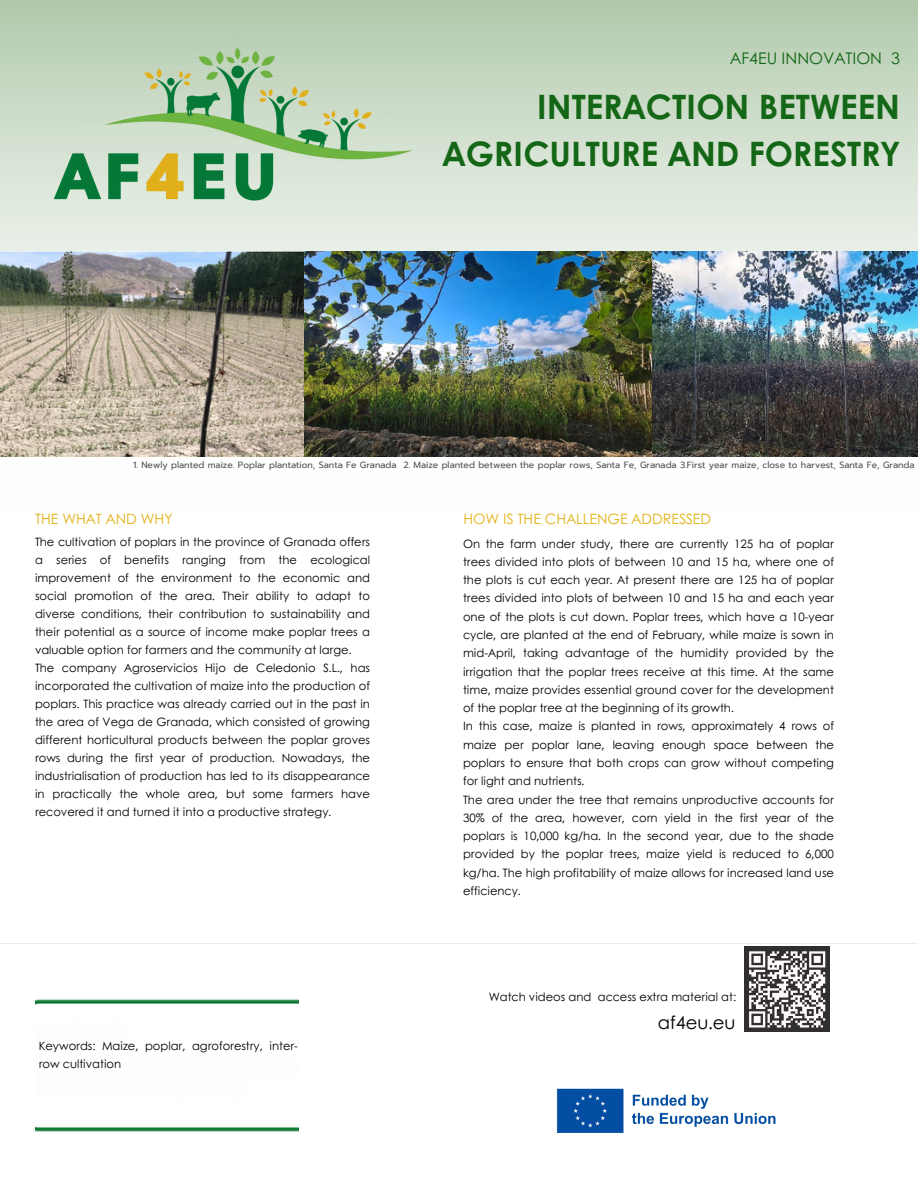
<style>
.page{position:relative;width:918px;height:1188px;background:#fff}
.page>*{position:absolute;margin:0;border:0;box-sizing:border-box;transform-origin:0 0}
.t1{font:700 33.6px/46.2px "Century Gothic";color:#146716;text-align:right}
.t2{font:18px "Century Gothic";color:#000}
.t3{font:16.05px "Century Gothic";color:#146716}
.t4{font:14.25px "Century Gothic";color:#e2b31b}
.t5{font:11.55px/18.3px "Century Gothic";color:#000}
.t6{font:9px "Prompt";color:#545454}
</style>
<div class="page">
<svg style="left:0;top:0;width:918px;height:251px;background:#cedcca"></svg>
<img style="left:9px;top:38px;width:415px;height:185px">
<img style="left:35px;top:999px;width:263px;height:133px">
<img style="left:556px;top:1088px;width:220px;height:45px">
<img style="left:0;top:251px;width:918px;height:206px">
<div style="left:744px;top:947px;width:86px;height:85px;background:#302e2e"></div>
<svg style="left:749px;top:951px;width:77px;height:77px"></svg>
<p class="t3" style="left:730px;top:46px;width:171px">AF4EU INNOVATION 3</p>
<p class="t1" style="left:443px;top:83px;width:459px">INTERACTION BETWEEN<br>AGRICULTURE AND FORESTRY</p>
<h4 class="t6" style="left:133px;top:458px;width:783px">1. Newly planted maize. Poplar plantation, Santa Fe Granada 2. Maize planted between the poplar rows, Santa Fe, Granada 3.First year maize, close to harvest, Santa Fe, Granda</h4>
<p class="t4" style="left:35px;top:508px;width:139px">THE WHAT AND WHY</p>
<p class="t4" style="left:463px;top:508px;width:249px">HOW IS THE CHALLENGE ADDRESSED</p>
<h4 class="t5" style="left:35px;top:533px;width:337px">The cultivation of poplars in the province of Granada offers a series of benefits ranging from the ecological improvement of the environment to the economic and social promotion of the area. Their ability to adapt to diverse conditions, their contribution to sustainability and their potential as a source of income make poplar trees a valuable option for farmers and the community at large.<br>The company Agroservicios Hijo de Celedonio S.L., has incorporated the cultivation of maize into the production of poplars. This practice was already carried out in the past in the area of Vega de Granada, which consisted of growing different horticultural products between the poplar groves rows during the first year of production. Nowadays, the industrialisation of production has led to its disappearance in practically the whole area, but some farmers have recovered it and turned it into a productive strategy.</h4>
<h3 class="t5" style="left:39px;top:1037px;width:261px">Keywords: Maize, poplar, agroforestry, inter&shy;row cultivation</h3>
<h5 class="t5" style="left:463px;top:534px;width:372px">On the farm under study, there are currently 125 ha of poplar trees divided into plots of between 10 and 15 ha, where one of the plots is cut each year. At present there are 125 ha of poplar trees divided into plots of between 10 and 15 ha and each year one of the plots is cut down. Poplar trees, which have a 10-year cycle, are planted at the end of February, while maize is sown in mid-April, taking advantage of the humidity provided by the irrigation that the poplar trees receive at this time. At the same time, maize provides essential ground cover for the development of the poplar tree at the beginning of its growth.<br>In this case, maize is planted in rows, approximately 4 rows of maize per poplar lane, leaving enough space between the poplars to ensure that both crops can grow without competing for light and nutrients.<br>The area under the tree that remains unproductive accounts for 30% of the area, however, corn yield in the first year of the poplars is 10,000 kg/ha. In the second year, due to the shade provided by the poplar trees, maize yield is reduced to 6,000 kg/ha. The high profitability of maize allows for increased land use efficiency.</h5>
<p class="t5" style="left:489px;top:987px;width:249px">Watch videos and access extra material at:</p>
<h1 class="t2" style="left:658px;top:1009px;width:79px">af4eu.eu</h1>
</div>
